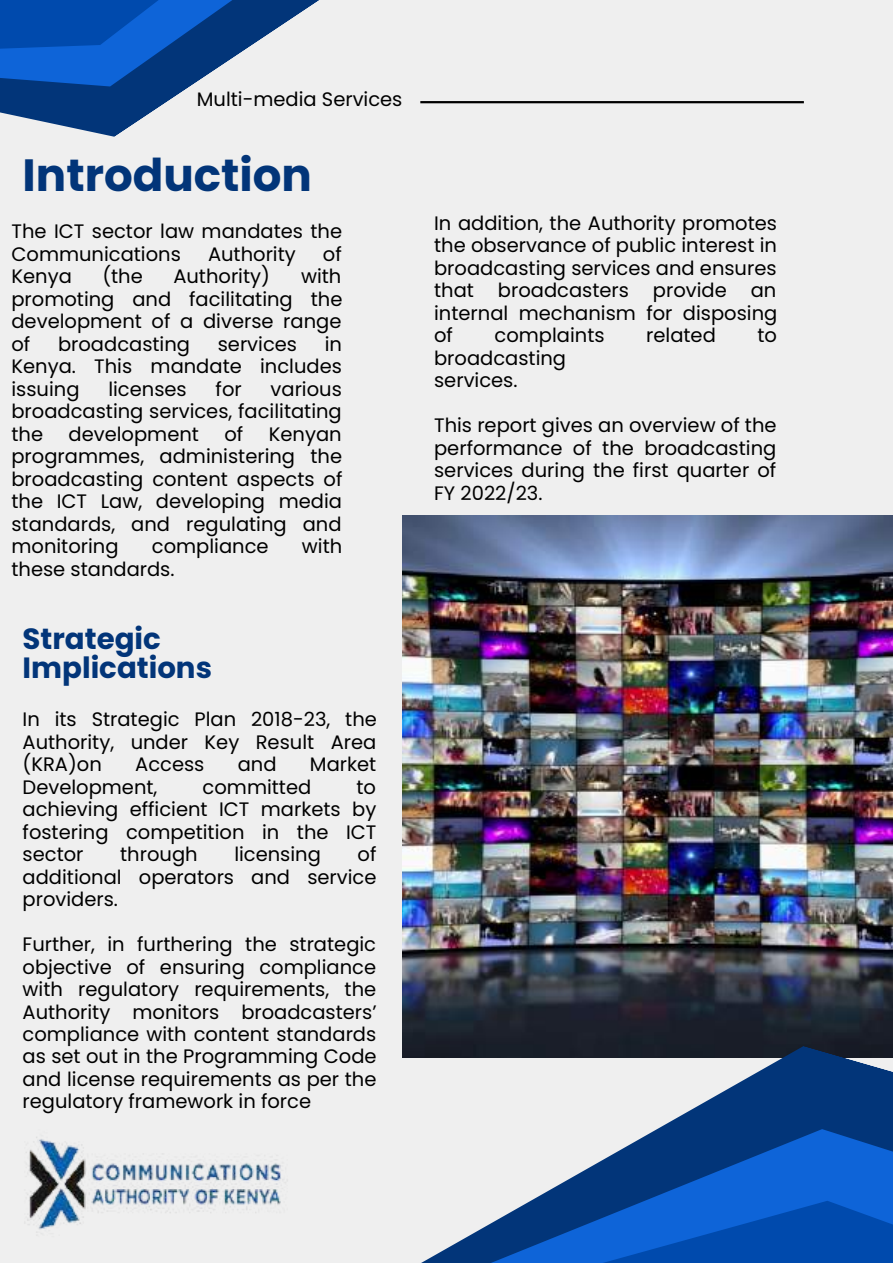
<style>
.page{position:relative;width:893px;height:1264px;background:#fff}
.page>*{position:absolute;margin:0;border:0;box-sizing:border-box;transform-origin:0 0}
.t1{font:700 45.15px "Poppins";color:#023579}
.t2{font:700 29.25px/29.1px "Poppins";color:#023579}
.t3{font:19.5px/22.5px "Poppins";color:#000;text-align:justify}
</style>
<div class="page">
<div style="left:0;top:0;width:892px;height:1262px;background:#efefef"></div>
<img style="left:402px;top:516px;width:490px;height:406px">
<img style="left:402px;top:922px;width:490px;height:72px">
<svg style="left:402px;top:994px;width:490px;height:64px;background:#1d2330"></svg>
<svg style="left:423px;top:1058px;width:469px;height:204px"></svg>
<svg style="left:0;top:0;width:483px;height:137px"></svg>
<hr style="left:420px;top:101px;width:383px;height:2px;background:#000">
<img style="left:26px;top:1137px;width:260px;height:96px">
<p class="t3" style="left:197px;top:88px;width:207px">Multi-media Services</p>
<h1 class="t1" style="left:23px;top:143px;width:291px">Introduction</h1>
<p class="t3" style="left:11px;top:220px;width:332px">The ICT sector law mandates the<br>Communications</p>
<p class="t3" style="left:208px;top:243px;width:89px">Authority</p>
<p class="t3" style="left:323px;top:243px;width:20px">of</p>
<p class="t3" style="left:11px;top:265px;width:62px">Kenya</p>
<p class="t3" style="left:102px;top:265px;width:42px">(the</p>
<p class="t3" style="left:173px;top:265px;width:98px">Authority)</p>
<p class="t3" style="left:11px;top:265px;width:332px;text-indent:289px">with promoting and facilitating the development of a diverse range of</p>
<p class="t3" style="left:11px;top:333px;width:332px;text-indent:313px">in Kenya. This mandate includes issuing</p>
<p class="t3" style="left:58px;top:333px;width:133px">broadcasting</p>
<p class="t3" style="left:218px;top:333px;width:81px">services</p>
<p class="t3" style="left:108px;top:377px;width:80px">licenses</p>
<p class="t3" style="left:215px;top:377px;width:28px">for</p>
<p class="t3" style="left:11px;top:377px;width:332px;text-indent:259px">various broadcasting services, facilitating the</p>
<p class="t3" style="left:69px;top:422px;width:132px">development</p>
<p class="t3" style="left:224px;top:422px;width:20px">of</p>
<p class="t3" style="left:11px;top:422px;width:332px;text-indent:257px">Kenyan programmes, administering the broadcasting content aspects of the ICT Law, developing media standards, and regulating and monitoring</p>
<p class="t3" style="left:152px;top:535px;width:118px">compliance</p>
<p class="t3" style="left:302px;top:535px;width:42px">with</p>
<p class="t3" style="left:11px;top:557px;width:164px">these standards.</p>
<h2 class="t2" style="left:23px;top:624px;width:191px">Strategic<br>Implications</h2>
<p class="t3" style="left:23px;top:708px;width:356px">In its Strategic Plan 2018-23, the Authority, under Key Result Area (KRA)on</p>
<p class="t3" style="left:135px;top:753px;width:71px">Access</p>
<p class="t3" style="left:238px;top:753px;width:40px">and</p>
<p class="t3" style="left:310px;top:753px;width:68px">Market</p>
<p class="t3" style="left:23px;top:775px;width:136px">Development,</p>
<p class="t3" style="left:203px;top:775px;width:110px">committed</p>
<p class="t3" style="left:23px;top:775px;width:355px;text-indent:334px">to achieving efficient ICT markets by fostering competition in the ICT sector</p>
<p class="t3" style="left:23px;top:843px;width:355px;text-indent:335px">of additional operators and service providers.</p>
<p class="t3" style="left:23px;top:932px;width:355px">Further, in furthering the strategic objective of ensuring compliance with regulatory requirements, the Authority monitors broadcasters’ compliance with content standards as set out in the Programming Code and license requirements as per the regulatory framework in force</p>
<p class="t3" style="left:120px;top:843px;width:79px">through</p>
<p class="t3" style="left:234px;top:843px;width:88px">licensing</p>
<p class="t3" style="left:434px;top:211px;width:345px">In addition, the Authority promotes the observance of public interest in broadcasting services and ensures that broadcasters provide an internal mechanism for disposing of</p>
<p class="t3" style="left:494px;top:324px;width:111px">complaints</p>
<p class="t3" style="left:646px;top:324px;width:71px">related</p>
<p class="t3" style="left:757px;top:324px;width:21px">to</p>
<p class="t3" style="left:434px;top:346px;width:133px">broadcasting services.</p>
<p class="t3" style="left:434px;top:414px;width:344px">This report gives an overview of the performance of the broadcasting services during the first quarter of FY 2022/23.</p>
</div>
